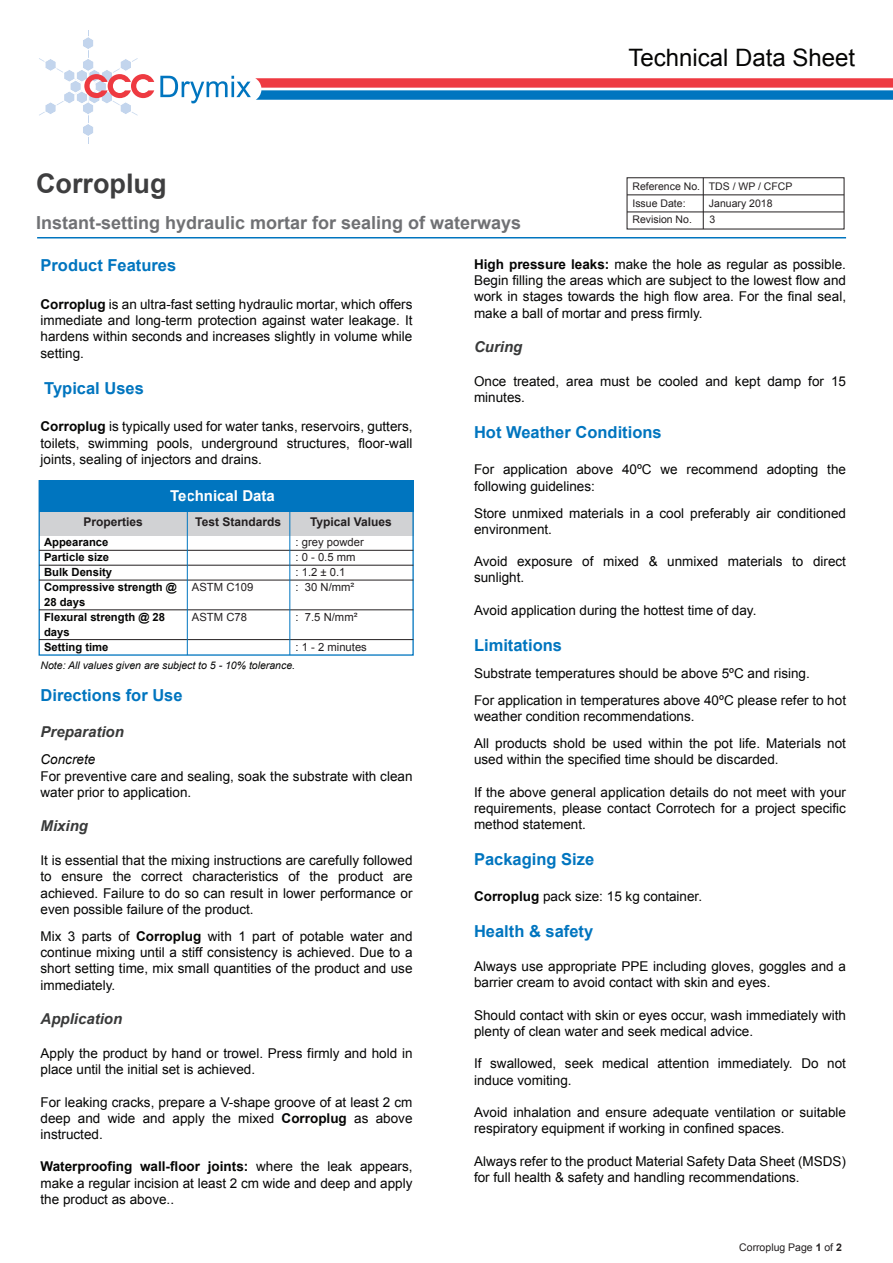
<style>
.page{position:relative;width:893px;height:1263px;background:#fff}
.page>*{position:absolute;margin:0;border:0;box-sizing:border-box;transform-origin:0 0}
.t1{font:700 27px "Arial";color:#3e3e3f}
.t2{font:24px "Arial";color:#050504}
.t3{font:700 18px "Arial";color:#707174}
.t4{font:700 16.5px "Arial";color:#0075bf}
.t5{font:italic 700 15px "Arial";color:#393a3a}
.t6{font:700 15px "Arial";color:#fff}
.t7{font:13.5px/16.2px "Arial";color:#050504}
.t8{font:italic 13.5px "Arial";color:#050504}
.t9{font:700 12px "Arial";color:#231f20}
.t10{font:700 11.25px/15px "Arial";color:#050504}
.t11{font:11.25px/15px "Arial";color:#231f20}
.t12{font:10.5px/17.5px "Arial";color:#231f20}
.t13{font:italic 10.5px "Arial";color:#050504}
.s1{font-weight:700}
</style>
<div class="page">
<hr style="left:37px;top:237px;width:809px;height:1px;background:#0075bf">
<hr style="left:627px;top:212px;width:217px;height:1px;background:#231f20">
<hr style="left:627px;top:195px;width:217px;height:1px;background:#231f20">
<hr style="left:703px;top:178px;width:1px;height:51px;background:#231f20">
<div style="left:39px;top:511px;width:375px;height:24px;background:#d1d2d4"></div>
<div style="left:39px;top:480px;width:375px;height:176px;border:1px solid #0075bf"></div>
<hr style="left:39px;top:550px;width:374px;height:1px;background:#231f20">
<hr style="left:39px;top:565px;width:374px;height:1px;background:#231f20">
<hr style="left:39px;top:580px;width:374px;height:1px;background:#231f20">
<hr style="left:39px;top:610px;width:374px;height:1px;background:#231f20">
<hr style="left:39px;top:639px;width:374px;height:1px;background:#231f20">
<div style="left:39px;top:481px;width:375px;height:31px;background:#0075bf"></div>
<hr style="left:187px;top:490px;width:1px;height:165px;background:#0075bf">
<hr style="left:289px;top:490px;width:1px;height:165px;background:#0075bf">
<hr style="left:88px;top:30px;width:1px;height:114px;background:#c3d5ed">
<svg style="left:83px;top:36px;width:10px;height:14px"></svg>
<svg style="left:83px;top:123px;width:10px;height:14px"></svg>
<svg style="left:39px;top:58px;width:115px;height:58px"></svg>
<svg style="left:160px;top:76px;width:733px;height:27px"></svg>
<h1 class="t1" style="left:36px;top:165px;width:132px">Corroplug</h1>
<h3 class="t3" style="left:36px;top:210px;width:487px">Instant-setting hydraulic mortar for sealing of waterways</h3>
<h2 class="t2" style="left:628px;top:42px;width:228px">Technical Data Sheet</h2>
<p class="t12" style="left:632px;top:177px;width:162px">Reference No. TDS / WP / CFCP<br>Issue Date:</p>
<p class="t12" style="left:709px;top:195px;width:65px">January 2018</p>
<p class="t12" style="left:632px;top:211px;width:61px">Revision No.</p>
<p class="t12" style="left:709px;top:211px;width:7px">3</p>
<p class="t4" style="left:41px;top:254px;width:137px">Product Features</p>
<p class="t7" style="left:41px;top:296px;width:373px;text-align:justify"><span class="s1">Corroplug</span> is an ultra-fast setting hydraulic mortar, which offers immediate and long-term protection against water leakage. It hardens within seconds and increases slightly in volume while setting.</p>
<p class="t4" style="left:44px;top:377px;width:101px">Typical Uses</p>
<p class="t7" style="left:41px;top:419px;width:373px;text-align:justify"><span class="s1">Corroplug</span> is typically used for water tanks, reservoirs, gutters, toilets, swimming pools, underground structures, floor-wall joints, sealing of injectors and drains.</p>
<p class="t6" style="left:170px;top:486px;width:106px">Technical Data</p>
<p class="t9" style="left:84px;top:513px;width:61px">Properties</p>
<p class="t9" style="left:195px;top:513px;width:87px">Test Standards</p>
<p class="t9" style="left:310px;top:513px;width:83px">Typical Values</p>
<p class="t10" style="left:44px;top:535px;width:134px">Appearance<br>Particle size<br>Bulk Density<br>Compressive strength @<br>28 days<br>Flexural strength @ 28 days<br>Setting time</p>
<p class="t11" style="left:192px;top:580px;width:63px">ASTM C109</p>
<p class="t11" style="left:192px;top:610px;width:57px">ASTM C78</p>
<p class="t11" style="left:295px;top:535px;width:70px">: grey powder : 0 - 0.5 mm<br>: 1.2 ± 0.1<br>: 30 N/mm²</p>
<p class="t11" style="left:295px;top:610px;width:64px">: 7.5 N/mm²</p>
<p class="t11" style="left:295px;top:640px;width:73px">: 1 - 2 minutes</p>
<p class="t13" style="left:41px;top:659px;width:256px">Note: All values given are subject to 5 - 10% tolerance.</p>
<p class="t4" style="left:41px;top:685px;width:144px">Directions for Use</p>
<p class="t5" style="left:41px;top:722px;width:85px">Preparation</p>
<p class="t8" style="left:41px;top:751px;width:56px">Concrete</p>
<p class="t7" style="left:41px;top:768px;width:373px">For preventive care and sealing, soak the substrate with clean water prior to application.</p>
<p class="t5" style="left:41px;top:816px;width:49px">Mixing</p>
<p class="t7" style="left:41px;top:852px;width:373px;text-align:justify">It is essential that the mixing instructions are carefully followed to ensure the correct characteristics of the product are achieved. Failure to do so can result in lower performance or even possible failure of the product.</p>
<p class="t7" style="left:41px;top:928px;width:373px;text-align:justify">Mix 3 parts of <span class="s1">Corroplug</span> with 1 part of potable water and continue mixing until a stiff consistency is achieved. Due to a short setting time, mix small quantities of the product and use immediately.</p>
<p class="t5" style="left:41px;top:1008px;width:83px">Application</p>
<p class="t7" style="left:41px;top:1045px;width:374px">Apply the product by hand or trowel. Press firmly and hold in place until the initial set is achieved.</p>
<p class="t7" style="left:41px;top:1094px;width:373px;text-align:justify">For leaking cracks, prepare a V-shape groove of at least 2 cm deep and wide and apply the mixed <span class="s1">Corroplug</span> as above instructed.</p>
<p class="t7" style="left:41px;top:1158px;width:373px;text-align:justify"><span class="s1">Waterproofing wall-floor joints:</span> where the leak appears, make a regular incision at least 2 cm wide and deep and apply the product as above..</p>
<p class="t7" style="left:474px;top:256px;width:374px;text-align:justify"><span class="s1">High pressure leaks:</span> make the hole as regular as possible.<br>Begin filling the areas which are subject to the lowest flow and work in stages towards the high flow area. For the final seal, make a ball of mortar and press firmly.</p>
<p class="t5" style="left:474px;top:337px;width:50px">Curing</p>
<p class="t7" style="left:474px;top:373px;width:374px">Once treated, area must be cooled and kept damp for 15 minutes.</p>
<p class="t4" style="left:474px;top:421px;width:189px">Hot Weather Conditions</p>
<p class="t7" style="left:474px;top:462px;width:373px">For application above 40ºC we recommend adopting the following guidelines:</p>
<p class="t7" style="left:474px;top:505px;width:373px">Store unmixed materials in a cool preferably air conditioned environment.</p>
<p class="t7" style="left:474px;top:553px;width:373px">Avoid exposure of mixed &amp; unmixed materials to direct sunlight.</p>
<p class="t7" style="left:474px;top:602px;width:284px">Avoid application during the hottest time of day.</p>
<p class="t4" style="left:474px;top:634px;width:90px">Limitations</p>
<p class="t7" style="left:474px;top:660px;width:374px;line-height:27px">Substrate temperatures should be above 5ºC and rising.<br>For application in temperatures above 40ºC please refer to hot</p>
<p class="t7" style="left:474px;top:703px;width:373px;line-height:27px">weather condition recommendations.<br>All products shold be used within the pot life. Materials not</p>
<p class="t7" style="left:474px;top:751px;width:306px">used within the specified time should be discarded.</p>
<p class="t7" style="left:474px;top:784px;width:373px;text-align:justify">If the above general application details do not meet with your requirements, please contact Corrotech for a project specific method statement.</p>
<p class="t4" style="left:474px;top:848px;width:122px">Packaging Size</p>
<p class="t7" style="left:474px;top:888px;width:230px"><span class="s1">Corroplug</span> pack size: 15 kg container.</p>
<p class="t4" style="left:474px;top:920px;width:121px">Health &amp; safety</p>
<p class="t7" style="left:474px;top:958px;width:373px">Always use appropriate PPE including gloves, goggles and a barrier cream to avoid contact with skin and eyes.</p>
<p class="t7" style="left:474px;top:1007px;width:373px">Should contact with skin or eyes occur, wash immediately with plenty of clean water and seek medical advice.</p>
<p class="t7" style="left:474px;top:1056px;width:373px">If swallowed, seek medical attention immediately. Do not induce vomiting.</p>
<p class="t7" style="left:474px;top:1104px;width:373px">Avoid inhalation and ensure adequate ventilation or suitable respiratory equipment if working in confined spaces.</p>
<p class="t7" style="left:474px;top:1153px;width:374px">Always refer to the product Material Safety Data Sheet (MSDS) for full health &amp; safety and handling recommendations.</p>
<p class="t12" style="left:739px;top:1239px;width:104px">Corroplug Page <span class="s1">1</span> of <span class="s1">2</span></p>
</div>
